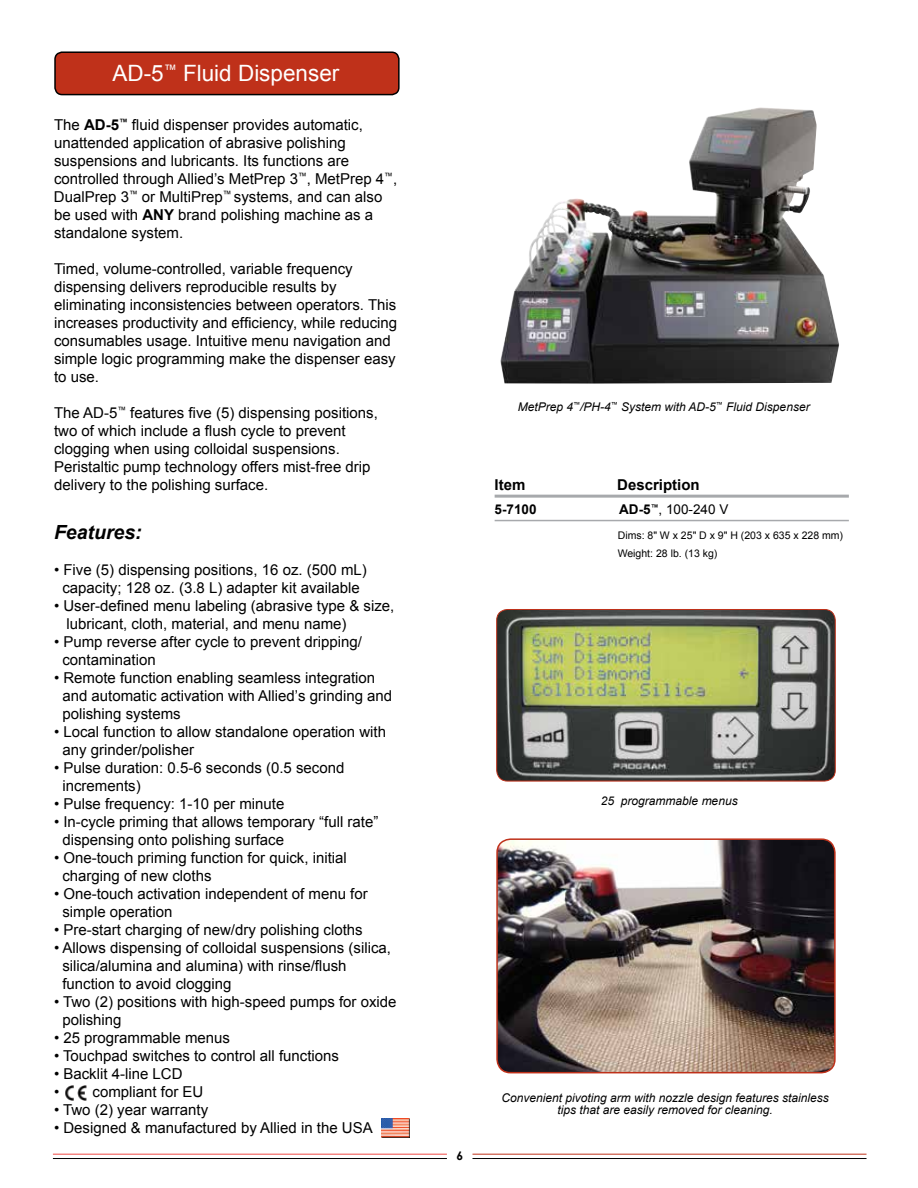
<style>
.page{position:relative;width:918px;height:1188px;background:#fff}
.page>*{position:absolute;margin:0;border:0;box-sizing:border-box;transform-origin:0 0}
.t1{font:22.5px "Arial";color:#fff}
.t2{font:italic 700 19.5px "Arial";color:#000}
.t3{font:15px/18px "Arial";color:#000}
.t4{font:700 15px "Arial";color:#000}
.t5{font:13.5px "Arial";color:#000}
.t6{font:700 13.5px "Arial";color:#000}
.t7{font:italic 12px/12px "Arial";color:#000;text-align:center}
.t8{font:700 12px "Century Gothic";color:#000}
.t9{font:10.5px/18px "Arial";color:#000}
.s1{font-weight:700}
</style>
<div class="page">
<hr style="left:53px;top:1154px;width:394px;height:1px;background:#ef4945">
<hr style="left:472px;top:1154px;width:395px;height:1px;background:#bf311a">
<hr style="left:53px;top:1158px;width:394px;height:1px;background:#000">
<hr style="left:472px;top:1158px;width:395px;height:1px;background:#000">
<img style="left:498px;top:841px;width:337px;height:232px">
<div style="left:496px;top:838px;width:340px;height:235px;border:2px solid #bf311a;border-radius:14px"></div>
<hr style="left:495px;top:495px;width:354px;height:3px;background:#a7a9ac">
<hr style="left:495px;top:520px;width:354px;height:1px;background:#a7a9ac">
<img style="left:497px;top:609px;width:338px;height:172px">
<div style="left:496px;top:609px;width:340px;height:172px;border:1px solid #bf311a;border-radius:11px"></div>
<img style="left:382px;top:1119px;width:28px;height:19px">
<img style="left:65px;top:1085px;width:22px;height:16px">
<div style="left:55px;top:52px;width:344px;height:43px;background:#bf311a;border-radius:7px"></div>
<div style="left:54px;top:51px;width:346px;height:44px;border:2px solid #000;border-radius:7px"></div>
<img style="left:500px;top:107px;width:339px;height:277px">
<h1 class="t1" style="left:112px;top:59px;width:228px">AD-5<sup>™</sup> Fluid Dispenser</h1>
<p class="t3" style="left:54px;top:116px;width:345px">The <span class="s1">AD-5</span><sup>™</sup> fluid dispenser provides automatic, unattended application of abrasive polishing suspensions and lubricants. Its functions are controlled through Allied’s MetPrep 3<sup>™</sup>, MetPrep 4<sup>™</sup>, DualPrep 3<sup>™</sup> or MultiPrep<sup>™</sup> systems, and can also be used with <span class="s1">ANY</span> brand polishing machine as a standalone system.</p>
<p class="t3" style="left:54px;top:260px;width:345px">Timed, volume-controlled, variable frequency dispensing delivers reproducible results by eliminating inconsistencies between operators. This increases productivity and efficiency, while reducing consumables usage. Intuitive menu navigation and simple logic programming make the dispenser easy to use.</p>
<p class="t3" style="left:54px;top:404px;width:325px">The AD-5<sup>™</sup> features five (5) dispensing positions, two of which include a flush cycle to prevent clogging when using colloidal suspensions.<br>Peristaltic pump technology offers mist-free drip delivery to the polishing surface.</p>
<h2 class="t2" style="left:54px;top:519px;width:89px">Features:</h2>
<p class="t3" style="left:54px;top:561px;width:314px;text-align:center">• Five (5) dispensing positions, 16 oz. (500 mL) capacity; 128 oz. (3.8 L) adapter kit available</p>
<p class="t3" style="left:67px;top:597px;width:329px;text-indent:-13px">• User-defined menu labeling (abrasive type &amp; size, lubricant, cloth, material, and menu name)</p>
<p class="t3" style="left:62px;top:633px;width:301px;text-indent:-8px">• Pump reverse after cycle to prevent dripping/ contamination</p>
<p class="t3" style="left:62px;top:669px;width:331px;text-indent:-8px">• Remote function enabling seamless integration and automatic activation with Allied’s grinding and polishing systems</p>
<p class="t3" style="left:62px;top:723px;width:325px;text-indent:-8px">• Local function to allow standalone operation with any grinder/polisher</p>
<p class="t3" style="left:62px;top:759px;width:284px;text-indent:-8px">• Pulse duration: 0.5-6 seconds (0.5 second increments)</p>
<p class="t3" style="left:54px;top:795px;width:232px">• Pulse frequency: 1-10 per minute</p>
<p class="t3" style="left:62px;top:813px;width:318px;text-indent:-8px">• In-cycle priming that allows temporary “full rate” dispensing onto polishing surface</p>
<p class="t3" style="left:62px;top:849px;width:286px;text-indent:-8px">• One-touch priming function for quick, initial charging of new cloths</p>
<p class="t3" style="left:62px;top:885px;width:307px;text-indent:-8px">• One-touch activation independent of menu for simple operation</p>
<p class="t3" style="left:54px;top:921px;width:310px">• Pre-start charging of new/dry polishing cloths</p>
<p class="t3" style="left:62px;top:939px;width:330px;text-indent:-8px">• Allows dispensing of colloidal suspensions (silica, silica/alumina and alumina) with rinse/flush function to avoid clogging</p>
<p class="t3" style="left:62px;top:993px;width:336px;text-indent:-8px">• Two (2) positions with high-speed pumps for oxide polishing</p>
<p class="t3" style="left:54px;top:1029px;width:178px">• 25 programmable menus</p>
<p class="t3" style="left:54px;top:1047px;width:287px">• Touchpad switches to control all functions</p>
<p class="t3" style="left:54px;top:1065px;width:130px">• Backlit 4-line LCD</p>
<p class="t3" style="left:54px;top:1083px;width:151px">• compliant for EU</p>
<p class="t3" style="left:54px;top:1101px;width:156px">• Two (2) year warranty</p>
<p class="t3" style="left:54px;top:1119px;width:320px">• Designed &amp; manufactured by Allied in the USA</p>
<p class="t7" style="left:518px;top:401px;width:293px">MetPrep 4<sup>™</sup>/PH-4<sup>™</sup> System with AD-5<sup>™</sup> Fluid Dispenser</p>
<p class="t4" style="left:495px;top:475px;width:32px">Item</p>
<p class="t4" style="left:617px;top:475px;width:84px">Description</p>
<p class="t6" style="left:495px;top:500px;width:44px">5-7100</p>
<p class="t5" style="left:619px;top:501px;width:111px"><span class="s1">AD-5</span><sup>™</sup>, 100-240 V</p>
<p class="t9" style="left:618px;top:526px;width:227px">Dims: 8" W x 25" D x 9" H (203 x 635 x 228 mm)<br>Weight: 28 lb. (13 kg)</p>
<p class="t7" style="left:601px;top:795px;width:138px">25 programmable menus</p>
<p class="t8" style="left:456px;top:1147px;width:8px">6</p>
<p class="t7" style="left:502px;top:1092px;width:329px">Convenient pivoting arm with nozzle design features stainless tips that are easily removed for cleaning.</p>
</div>
